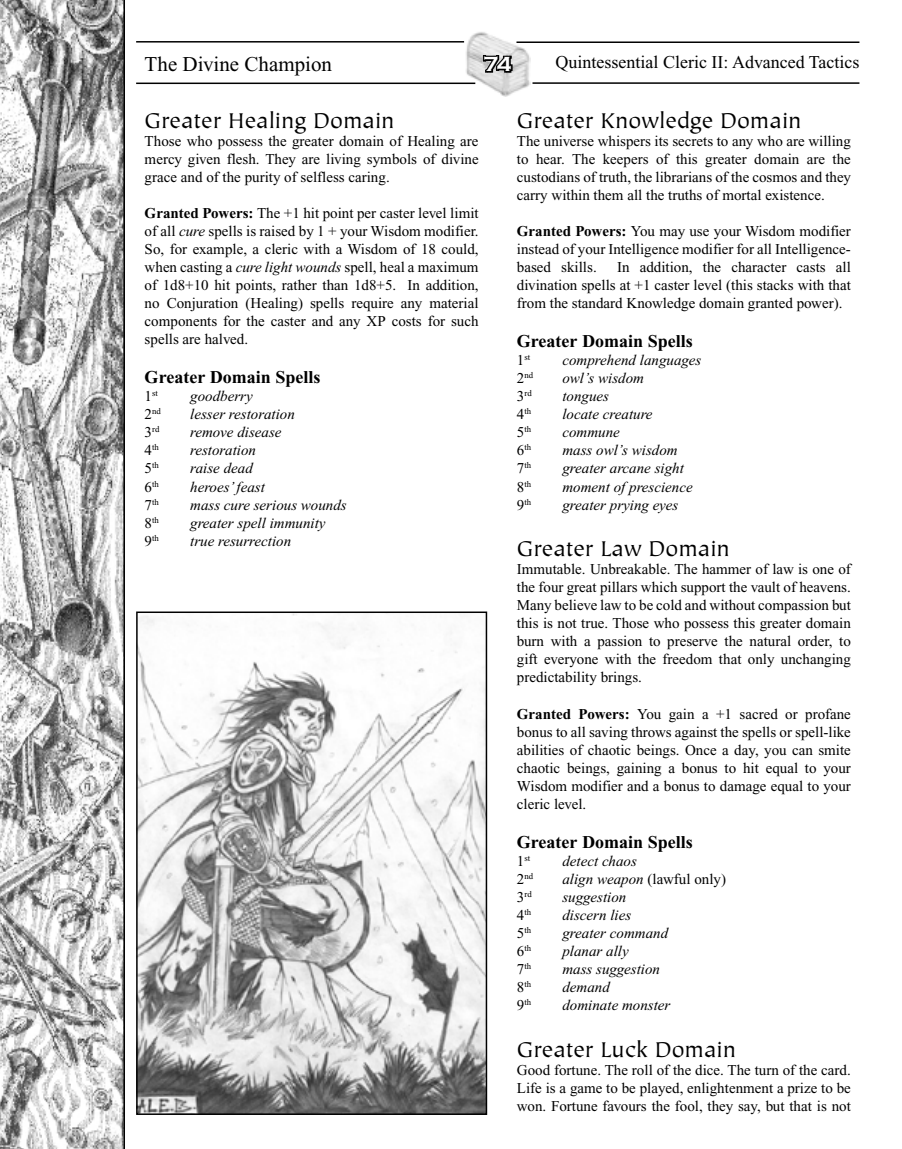
<style>
.page{position:relative;width:902px;height:1149px;background:#fff}
.page>*{position:absolute;margin:0;border:0;box-sizing:border-box;transform-origin:0 0}
.t1{font:24px "Tiepolo";color:#000}
.t2{font:21px "Times New Roman";color:#000}
.t3{font:700 21px "Copperplate Gothic";color:#fff}
.t4{font:700 18px "Times New Roman";color:#000}
.t5{font:18px "Times New Roman";color:#000}
.t6{font:15px/18px "Times New Roman";color:#000;text-align:justify}
.t7{font:italic 15px "Times New Roman";color:#000}
.t8{font:8.7px "Times New Roman";color:#000}
.s1{font-weight:700}
.s2{font-style:italic}
.s3{font-size:15px}
</style>
<div class="page">
<img style="left:466px;top:32px;width:64px;height:65px">
<hr style="left:516px;top:41px;width:343px;height:2px;background:#000">
<hr style="left:532px;top:82px;width:327px;height:2px;background:#000">
<svg style="left:480px;top:52px;width:35px;height:23px"></svg>
<hr style="left:136px;top:82px;width:339px;height:2px;background:#000">
<hr style="left:136px;top:41px;width:328px;height:2px;background:#000">
<svg style="left:0;top:0;width:125px;height:1148px"></svg>
<img style="left:139px;top:614px;width:345px;height:497px">
<div style="left:136px;top:611px;width:351px;height:503px;border:2px solid #000"></div>
<h2 class="t2" style="left:145px;top:52px;width:189px">The Divine Champion</h2>
<h2 class="t3" style="left:483px;top:53px;width:29px">74</h2>
<p class="t5" style="left:555px;top:52px;width:305px">Quintessential Cleric II: Advanced Tactics</p>
<h1 class="t1" style="left:145px;top:107px;width:251px">Greater Healing Domain</h1>
<p class="t6" style="left:145px;top:132px;width:335px">Those who possess the greater domain of Healing are mercy given flesh. They are living symbols of divine grace and of the purity of selfless caring.</p>
<p class="t6" style="left:145px;top:204px;width:335px"><span class="s1">Granted Powers:</span> The +1 hit point per caster level limit of all <span class="s2">cure</span> spells is raised by 1 + your Wisdom modifier.<br>So, for example, a cleric with a Wisdom of 18 could, when casting a <span class="s2">cure light wounds</span> spell, heal a maximum of 1d8+10 hit points, rather than 1d8+5. In addition, no Conjuration (Healing) spells require any material components for the caster and any XP costs for such spells are halved.</p>
<p class="t4" style="left:145px;top:367px;width:177px">Greater Domain Spells</p>
<p class="t8" style="left:145px;top:388px;width:15px"><span class="s3">1</span>st</p>
<p class="t7" style="left:190px;top:388px;width:64px">goodberry</p>
<p class="t8" style="left:145px;top:406px;width:18px"><span class="s3">2</span>nd</p>
<p class="t7" style="left:190px;top:406px;width:106px">lesser restoration</p>
<p class="t8" style="left:145px;top:424px;width:16px"><span class="s3">3</span>rd</p>
<p class="t7" style="left:190px;top:424px;width:93px">remove disease</p>
<p class="t8" style="left:145px;top:442px;width:16px"><span class="s3">4</span>th</p>
<p class="t7" style="left:190px;top:442px;width:67px">restoration</p>
<p class="t8" style="left:145px;top:460px;width:16px"><span class="s3">5</span>th</p>
<p class="t7" style="left:190px;top:460px;width:64px">raise dead</p>
<p class="t8" style="left:145px;top:478px;width:16px"><span class="s3">6</span>th</p>
<p class="t7" style="left:190px;top:478px;width:76px">heroes’ feast</p>
<p class="t8" style="left:145px;top:496px;width:16px"><span class="s3">7</span>th</p>
<p class="t7" style="left:190px;top:496px;width:158px">mass cure serious wounds</p>
<p class="t8" style="left:145px;top:514px;width:16px"><span class="s3">8</span>th</p>
<p class="t7" style="left:190px;top:514px;width:137px">greater spell immunity</p>
<p class="t8" style="left:145px;top:532px;width:16px"><span class="s3">9</span>th</p>
<p class="t7" style="left:190px;top:532px;width:102px">true resurrection</p>
<h1 class="t1" style="left:517px;top:107px;width:286px">Greater Knowledge Domain</h1>
<p class="t6" style="left:517px;top:132px;width:335px">The universe whispers its secrets to any who are willing to hear. The keepers of this greater domain are the custodians of truth, the librarians of the cosmos and they carry within them all the truths of mortal existence.</p>
<p class="t6" style="left:517px;top:222px;width:335px"><span class="s1">Granted Powers:</span> You may use your Wisdom modifier instead of your Intelligence modifier for all Intelligence&shy;based skills.</p>
<p class="t6" style="left:517px;top:258px;width:335px;text-indent:100px">In addition, the character casts all divination spells at +1 caster level (this stacks with that from the standard Knowledge domain granted power).</p>
<p class="t4" style="left:517px;top:331px;width:177px">Greater Domain Spells</p>
<p class="t8" style="left:517px;top:352px;width:15px"><span class="s3">1</span>st</p>
<p class="t7" style="left:562px;top:352px;width:140px">comprehend languages</p>
<p class="t8" style="left:517px;top:370px;width:18px"><span class="s3">2</span>nd</p>
<p class="t7" style="left:562px;top:370px;width:83px">owl’s wisdom</p>
<p class="t8" style="left:517px;top:388px;width:16px"><span class="s3">3</span>rd</p>
<p class="t7" style="left:562px;top:388px;width:48px">tongues</p>
<p class="t8" style="left:517px;top:406px;width:16px"><span class="s3">4</span>th</p>
<p class="t7" style="left:562px;top:406px;width:92px">locate creature</p>
<p class="t8" style="left:517px;top:424px;width:16px"><span class="s3">5</span>th</p>
<p class="t7" style="left:562px;top:424px;width:59px">commune</p>
<p class="t8" style="left:517px;top:442px;width:16px"><span class="s3">6</span>th</p>
<p class="t7" style="left:562px;top:442px;width:117px">mass owl’s wisdom</p>
<p class="t8" style="left:517px;top:460px;width:16px"><span class="s3">7</span>th</p>
<p class="t7" style="left:562px;top:460px;width:123px">greater arcane sight</p>
<p class="t8" style="left:517px;top:478px;width:16px"><span class="s3">8</span>th</p>
<p class="t7" style="left:562px;top:478px;width:132px">moment of prescience</p>
<p class="t8" style="left:517px;top:496px;width:16px"><span class="s3">9</span>th</p>
<p class="t7" style="left:562px;top:496px;width:117px">greater prying eyes</p>
<h1 class="t1" style="left:517px;top:536px;width:214px">Greater Law Domain</h1>
<p class="t6" style="left:517px;top:560px;width:335px">Immutable. Unbreakable. The hammer of law is one of the four great pillars which support the vault of heavens.<br>Many believe law to be cold and without compassion but this is not true. Those who possess this greater domain burn with a passion to preserve the natural order, to gift everyone with the freedom that only unchanging predictability brings.</p>
<p class="t6" style="left:517px;top:704px;width:335px"><span class="s1">Granted Powers:</span> You gain a +1 sacred or profane bonus to all saving throws against the spells or spell-like abilities of chaotic beings. Once a day, you can smite chaotic beings, gaining a bonus to hit equal to your Wisdom modifier and a bonus to damage equal to your cleric level.</p>
<p class="t4" style="left:517px;top:831px;width:177px">Greater Domain Spells</p>
<p class="t8" style="left:517px;top:853px;width:15px"><span class="s3">1</span>st</p>
<p class="t7" style="left:562px;top:852px;width:76px">detect chaos</p>
<p class="t8" style="left:517px;top:871px;width:18px"><span class="s3">2</span>nd</p>
<p class="t6" style="left:562px;top:870px;width:165px"><span class="s2">align weapon</span> (lawful only)</p>
<p class="t8" style="left:517px;top:889px;width:16px"><span class="s3">3</span>rd</p>
<p class="t7" style="left:562px;top:888px;width:65px">suggestion</p>
<p class="t8" style="left:517px;top:907px;width:16px"><span class="s3">4</span>th</p>
<p class="t7" style="left:562px;top:906px;width:70px">discern lies</p>
<p class="t8" style="left:517px;top:925px;width:16px"><span class="s3">5</span>th</p>
<p class="t7" style="left:562px;top:924px;width:107px">greater command</p>
<p class="t8" style="left:517px;top:943px;width:16px"><span class="s3">6</span>th</p>
<p class="t7" style="left:562px;top:942px;width:68px">planar ally</p>
<p class="t8" style="left:517px;top:961px;width:16px"><span class="s3">7</span>th</p>
<p class="t7" style="left:562px;top:960px;width:99px">mass suggestion</p>
<p class="t8" style="left:517px;top:979px;width:16px"><span class="s3">8</span>th</p>
<p class="t7" style="left:562px;top:978px;width:49px">demand</p>
<p class="t8" style="left:517px;top:997px;width:16px"><span class="s3">9</span>th</p>
<p class="t7" style="left:562px;top:996px;width:109px">dominate monster</p>
<h1 class="t1" style="left:517px;top:1036px;width:221px">Greater Luck Domain</h1>
<p class="t6" style="left:517px;top:1060px;width:335px">Good fortune. The roll of the dice. The turn of the card.<br>Life is a game to be played, enlightenment a prize to be won. Fortune favours the fool, they say, but that is not</p>
</div>
